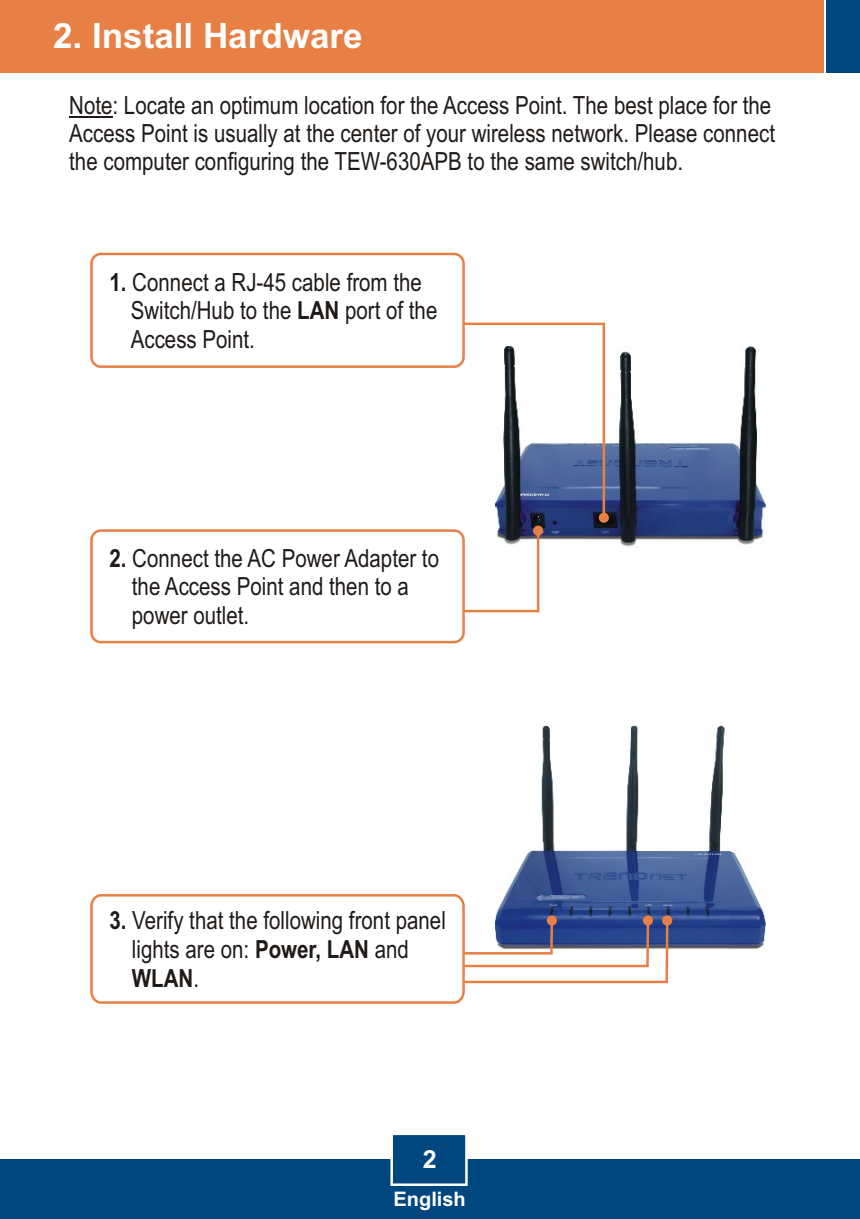
<style>
.page{position:relative;width:860px;height:1219px;background:#fff}
.page>*{position:absolute;margin:0;border:0;box-sizing:border-box;transform-origin:0 0}
.t1{font:700 35px "Arial";color:#fff}
.t2{font:25px/28.2px "Arial Narrow";color:#1f1a17}
.t3{font:700 25px "Arial";color:#fff}
.t4{font:700 20px "Arial";color:#fff}
.s1{font-weight:700}
</style>
<div class="page">
<img style="left:495px;top:725px;width:270px;height:224px">
<img style="left:498px;top:347px;width:267px;height:200px">
<svg style="left:463px;top:323px;width:145px;height:200px"></svg>
<svg style="left:463px;top:526px;width:80px;height:86px"></svg>
<svg style="left:466px;top:915px;width:206px;height:68px"></svg>
<div style="left:0;top:1159px;width:859px;height:60px;background:#004780"></div>
<div style="left:0;top:0;width:823px;height:72px;background:#e88045"></div>
<div style="left:826px;top:0;width:33px;height:72px;background:#004780"></div>
<svg style="left:390px;top:1135px;width:78px;height:51px"></svg>
<div style="left:90px;top:529px;width:374px;height:114px;background:#fff;border:3px solid #e88045;border-radius:9px"></div>
<hr style="left:69px;top:116px;width:43px;height:1px;background:#1f1a17">
<div style="left:90px;top:253px;width:374px;height:115px;background:#fff;border:3px solid #e88045;border-radius:9px"></div>
<svg style="left:90px;top:894px;width:376px;height:110px"></svg>
<h1 class="t1" style="left:53px;top:22px;width:311px">2. Install Hardware</h1>
<p class="t2" style="left:69px;top:93px;width:707px">Note: Locate an optimum location for the Access Point. The best place for the<br>Access Point is usually at the center of your wireless network. Please connect the computer configuring the TEW-630APB to the same switch/hub.</p>
<p class="t2" style="left:131px;top:270px;width:308px;text-indent:-21px"><span class="s1">1.</span> Connect a RJ-45 cable from the<br>Switch/Hub to the <span class="s1">LAN</span> port of the<br>Access Point.</p>
<p class="t2" style="left:132px;top:546px;width:308px;text-indent:-22px"><span class="s1">2.</span> Connect the AC Power Adapter to the Access Point and then to a power outlet.</p>
<p class="t2" style="left:132px;top:908px;width:315px;text-indent:-22px"><span class="s1">3.</span> Verify that the following front panel lights are on: <span class="s1">Power, LAN</span> and<br><span class="s1">WLAN</span>.</p>
<p class="t3" style="left:422px;top:1149px;width:15px">2</p>
<p class="t4" style="left:393px;top:1191px;width:74px">English</p>
</div>
